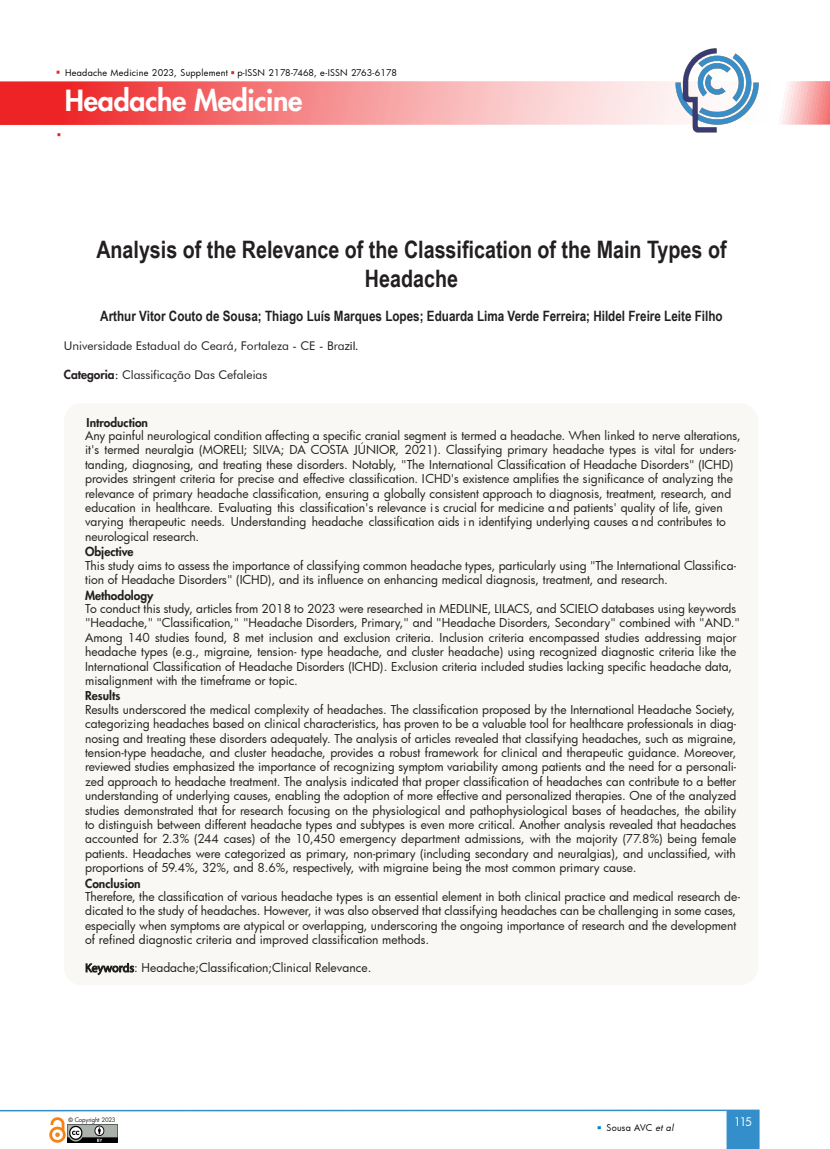
<style>
.page{position:relative;width:830px;height:1149px;background:#fff}
.page>*{position:absolute;margin:0;border:0;box-sizing:border-box;transform-origin:0 0}
.t1{font:800 28.5px "Futura";letter-spacing:-.01em;color:#fff}
.t2{font:700 24px "Arial Narrow";color:#231f20}
.t3{font:700 14.25px "Arial Narrow";color:#231f20}
.t4{font:12px/14.5px "Futura";color:#231f20}
.t5{font:12px "Futura BT";color:#231f20}
.t6{font:11.55px "Futura";color:#fff}
.t7{font:9px "Futura";letter-spacing:.025em;color:#040503}
.t8{font:6px "Futura";letter-spacing:-.02em;color:#231f20}
.s1{font-family:"Myriad Pro"}
.s2{font-family:"Futura";font-weight:800}
.s3{font-weight:800}
.s4{font-family:"Arial";font-weight:700}
.s5{font-style:italic}
</style>
<div class="page">
<svg style="left:0;top:81px;width:829px;height:44px;background:#f69394"></svg>
<svg style="left:726px;top:1109px;width:33px;height:39px"></svg>
<hr style="left:0;top:1109px;width:726px;height:1px;background:#338eca">
<img style="left:67px;top:1124px;width:50px;height:18px">
<img style="left:49px;top:1117px;width:17px;height:25px">
<img style="left:674px;top:48px;width:85px;height:85px">
<div style="left:64px;top:403px;width:693px;height:581px;background:#f9f8f5;border-radius:18px"></div>
<p class="t7" style="left:65px;top:66px;width:333px">Headache Medicine 2023, Supplement p-ISSN 2178-7468, e-ISSN 2763-6178</p>
<h1 class="t1" style="left:65px;top:83px;width:239px">Headache Medicine</h1>
<p class="t2" style="left:96px;top:231px;width:631px">Analysis of the Relevance of the Classification of the Main Types of</p>
<p class="t2" style="left:365px;top:260px;width:94px">Headache</p>
<p class="t3" style="left:100px;top:305px;width:623px">Arthur Vitor Couto de Sousa; Thiago Luís Marques Lopes; Eduarda Lima Verde Ferreira; Hildel Freire Leite Filho</p>
<p class="t5" style="left:64px;top:338px;width:295px">Universidade Estadual do Ceará, Fortaleza - CE - Bra<span class="s1">zil.</span></p>
<p class="t5" style="left:64px;top:367px;width:205px"><span class="s2">Categoria</span>: Classificação Das Cefaleias</p>
<p class="t4" style="left:85px;top:414px;width:656px"><span class="s3">Introduction<br></span>Any painful neurological condition affecting a specific cranial segment is termed a headache. When linked to nerve alterations, it's termed neuralgia (MORELI; SILVA; DA COSTA JÚNIOR, 2021). Classifying primary headache types is vital for unders&shy;tanding, diagnosing, and treating these disorders. Notably, "The International Classification of Headache Disorders" (ICHD) provides stringent criteria for precise and effective classification. ICHD's existence amplifies the significance of analyzing the relevance of primary headache classification, ensuring a globally consistent approach to diagnosis, treatment, research, and education in healthcare. Evaluating this classification's relevance is crucial for medicine and patients' quality of life, given varying therapeutic needs. Understanding headache classification aids in identifying underlying causes and contributes to neurological research.<br><span class="s3">Objective</span></p>
<p class="t4" style="left:85px;top:557px;width:652px">This study aims to assess the importance of classifying common headache types, particularly using "The International Classifica&shy;tion of Headache Disorders" (ICHD), and its influence on enhancing medical diagnosis, treatment, and research.<br><span class="s3">Methodology</span></p>
<p class="t4" style="left:85px;top:600px;width:656px">To conduct this study, articles from 2018 to 2023 were researched in MEDLINE, LILACS, and SCIELO databases using keywords "Headache," "Classification," "Headache Disorders, Primary," and "Headache Disorders, Secondary" combined with "AND." Among 140 studies found, 8 met inclusion and exclusion criteria. Inclusion criteria encompassed studies addressing major headache types (e.g., migraine, tension- type headache, and cluster headache) using recognized diagnostic criteria like the International Classification of Headache Disorders (ICHD). Exclusion criteria included studies lacking specific headache data, misalignment with the timeframe or topic.<br><span class="s3">Results</span></p>
<p class="t4" style="left:85px;top:701px;width:652px">Results underscored the medical complexity of headaches. The classification proposed by the International Headache Society, categorizing headaches based on clinical characteristics, has proven to be a valuable tool for healthcare professionals in diag&shy;nosing and treating these disorders adequately. The analysis of articles revealed that classifying headaches, such as migraine, tension-type headache, and cluster headache, provides a robust framework for clinical and therapeutic guidance. Moreover, reviewed studies emphasized the importance of recognizing symptom variability among patients and the need for a personali&shy;zed approach to headache treatment. The analysis indicated that proper classification of headaches can contribute to a better understanding of underlying causes, enabling the adoption of more effective and personalized therapies. One of the analyzed studies demonstrated that for research focusing on the physiological and pathophysiological bases of headaches, the ability to distinguish between different headache types and subtypes is even more critical. Another analysis revealed that headaches accounted for 2.3% (244 cases) of the 10,450 emergency department admissions, with the majority (77.8%) being female patients. Headaches were categorized as primary, non-primary (including secondary and neuralgias), and unclassified, with proportions of 59.4%, 32%, and 8.6%, respectively, with migraine being the most common primary cause.<br><span class="s3">Conclusion</span></p>
<p class="t4" style="left:85px;top:888px;width:656px">Therefore, the classification of various headache types is an essential element in both clinical practice and medical research de&shy;dicated to the study of headaches. However, it was also observed that classifying headaches can be challenging in some cases, especially when symptoms are atypical or overlapping, underscoring the ongoing importance of research and the development of refined diagnostic criteria and improved classification methods.</p>
<p class="t4" style="left:85px;top:959px;width:287px"><span class="s1">Keywords</span>: Headache;Classification;Clinical Relevance.</p>
<p class="t8" style="left:69px;top:1114px;width:48px"><span class="s4">©</span> Copyright 2023</p>
<p class="t7" style="left:606px;top:1121px;width:70px">Sousa AVC <span class="s5">et al</span></p>
<p class="t6" style="left:733px;top:1113px;width:20px">115</p>
</div>
